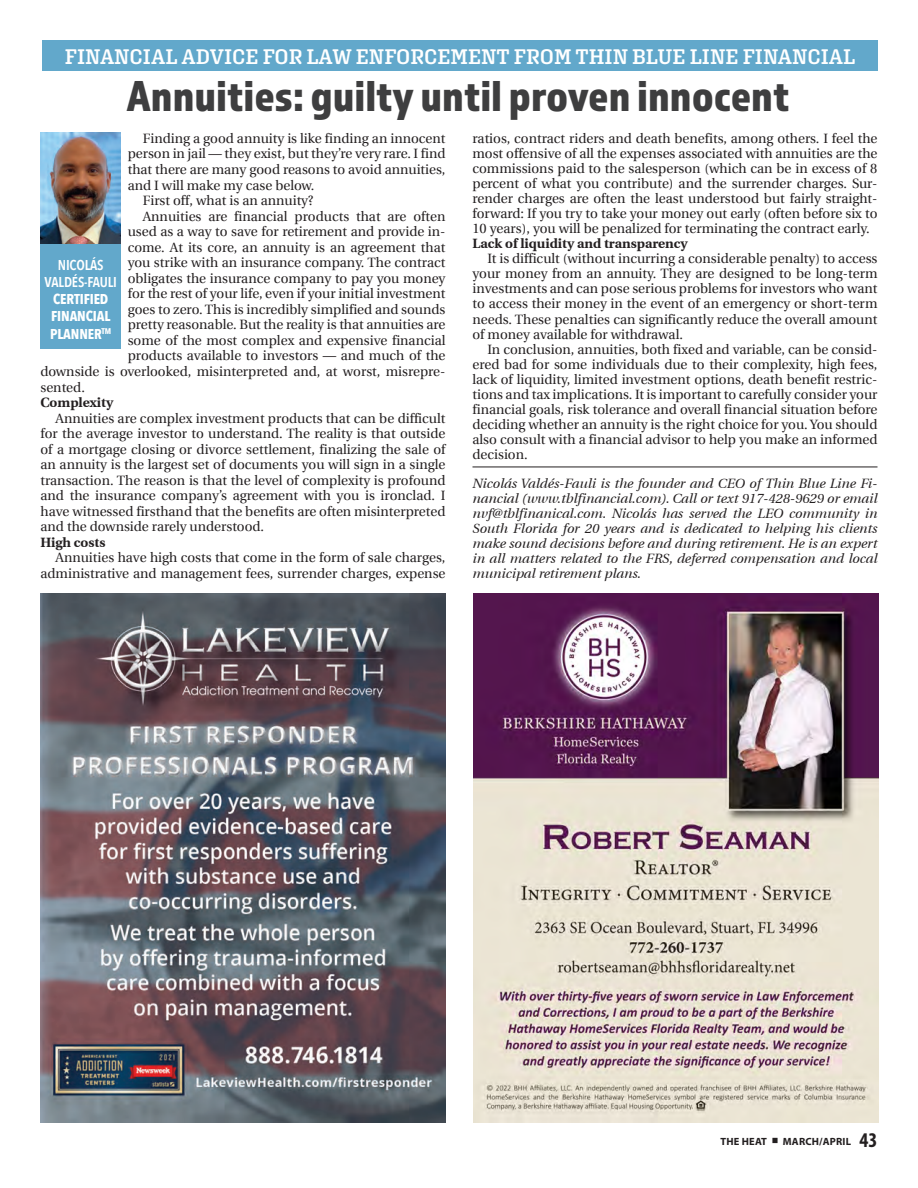
<style>
.page{position:relative;width:918px;height:1188px;background:#fff}
.page>*{position:absolute;margin:0;border:0;box-sizing:border-box;transform-origin:0 0}
.t1{font:45px "Almaq Refined";color:#3e3e3f}
.t2{font:600 21px "Aglet Slab";color:#fff}
.t3{font:700 14.25px/17.2px "Avenir Next Condensed";letter-spacing:-.01em;color:#fff}
.t4{font:600 14.25px/17.2px "Avenir Next Condensed";letter-spacing:-.01em;color:#fff;text-align:center}
.t5{font:13.5px/15px "Utopia";color:#231f20;text-align:justify}
.t6{font:italic 13.5px/15px "Utopia";color:#231f20;text-align:justify}
.t7{font:700 13.5px "Utopia";color:#231f20}
.t8{font:700 10.5px "Myriad Pro";letter-spacing:.02em;color:#231f20}
.s1{font-family:"Minion Pro";font-weight:400;font-size:18px}
.s2{font-stretch:condensed;font-size:21px}
</style>
<div class="page">
<hr style="left:472px;top:467px;width:406px;height:1px;background:#231f20">
<img style="left:40px;top:133px;width:81px;height:112px">
<div style="left:40px;top:245px;width:81px;height:104px;background:#62a8cb"></div>
<div style="left:42px;top:40px;width:836px;height:31px;background:#62a8cb"></div>
<img style="left:40px;top:594px;width:405px;height:529px">
<img style="left:473px;top:594px;width:405px;height:529px">
<h2 class="t2" style="left:65px;top:43px;width:792px">FINANCIAL ADVICE FOR LAW ENFORCEMENT FROM THIN BLUE LINE FINANCIAL</h2>
<h1 class="t1" style="left:126px;top:69px;width:664px">Annuities: guilty until proven innocent</h1>
<p class="t5" style="left:143px;top:131px;width:304px">Finding a good annuity is like finding an innocent</p>
<p class="t5" style="left:128px;top:147px;width:319px">person in jail — they exist, but they’re very rare. I find</p>
<p class="t5" style="left:128px;top:162px;width:319px">that there are many good reasons to avoid annuities,</p>
<p class="t5" style="left:128px;top:178px;width:188px">and I will make my case below.</p>
<p class="t5" style="left:143px;top:193px;width:172px">First off, what is an annuity?</p>
<p class="t5" style="left:143px;top:209px;width:304px">Annuities are financial products that are often</p>
<p class="t5" style="left:128px;top:224px;width:319px">used as a way to save for retirement and provide in-</p>
<p class="t5" style="left:128px;top:240px;width:319px">come. At its core, an annuity is an agreement that</p>
<p class="t5" style="left:128px;top:255px;width:319px">you strike with an insurance company. The contract</p>
<p class="t5" style="left:128px;top:271px;width:319px">obligates the insurance company to pay you money</p>
<p class="t5" style="left:128px;top:286px;width:319px">for the rest of your life, even if your initial investment</p>
<p class="t5" style="left:128px;top:302px;width:319px">goes to zero. This is incredibly simplified and sounds</p>
<p class="t5" style="left:128px;top:318px;width:319px">pretty reasonable. But the reality is that annuities are</p>
<p class="t5" style="left:128px;top:333px;width:319px">some of the most complex and expensive financial</p>
<p class="t5" style="left:128px;top:349px;width:319px">products available to investors — and much of the</p>
<p class="t5" style="left:40px;top:364px;width:406px">downside is overlooked, misinterpreted and, at worst, misrepre-</p>
<p class="t5" style="left:40px;top:380px;width:46px">sented.</p>
<p class="t7" style="left:40px;top:395px;width:74px">Complexity</p>
<p class="t5" style="left:40px;top:410px;width:407px;line-height:15.6px;text-indent:15px">Annuities are complex investment products that can be difficult for the average investor to understand. The reality is that outside of a mortgage closing or divorce settlement, finalizing the sale of an annuity is the largest set of documents you will sign in a single transaction. The reason is that the level of complexity is profound and the insurance company’s agreement with you is ironclad. I have witnessed firsthand that the benefits are often misinterpreted and the downside rarely understood.</p>
<p class="t7" style="left:40px;top:535px;width:67px">High costs</p>
<p class="t5" style="left:40px;top:550px;width:407px;line-height:15.6px;text-align:right">Annuities have high costs that come in the form of sale charges, administrative and management fees, surrender charges, expense</p>
<p class="t5" style="left:472px;top:131px;width:407px">ratios, contract riders and death benefits, among others. I feel the most offensive of all the expenses associated with annuities are the commissions paid to the salesperson (which can be in excess of 8 percent of what you contribute) and the surrender charges. Sur&shy;render charges are often the least understood but fairly straight&shy;forward: If you try to take your money out early (often before six to 10 years), you will be penalized for terminating the contract early.</p>
<p class="t7" style="left:472px;top:236px;width:217px">Lack of liquidity and transparency</p>
<p class="t5" style="left:472px;top:251px;width:407px;text-indent:15px">It is difficult (without incurring a considerable penalty) to access your money from an annuity. They are designed to be long-term investments and can pose serious problems for investors who want to access their money in the event of an emergency or short-term needs. These penalties can significantly reduce the overall amount of money available for withdrawal.</p>
<p class="t5" style="left:472px;top:342px;width:407px;text-indent:15px">In conclusion, annuities, both fixed and variable, can be consid&shy;ered bad for some individuals due to their complexity, high fees, lack of liquidity, limited investment options, death benefit restric&shy;tions and tax implications. It is important to carefully consider your financial goals, risk tolerance and overall financial situation before deciding whether an annuity is the right choice for you. You should also consult with a financial advisor to help you make an informed decision.</p>
<p class="t6" style="left:472px;top:476px;width:407px">Nicolás Valdés-Fauli is the founder and CEO of Thin Blue Line Fi&shy;nancial (www.tblfinancial.com). Call or text 917-428-9629 or email nvf@tblfinanical.com. Nicolás has served the LEO community in South Florida for 20 years and is dedicated to helping his clients make sound decisions before and during retirement. He is an expert in all matters related to the FRS, deferred compensation and local municipal retirement plans.</p>
<p class="t4" style="left:45px;top:256px;width:74px">NICOLÁS<br>VALDÉS-FAULI</p>
<p class="t3" style="left:50px;top:290px;width:63px">CERTIFIED<br>FINANCIAL<br>PLANNER<sup>TM</sup></p>
<p class="t8" style="left:721px;top:1135px;width:158px">THE HEAT <span class="s1">■</span> MARCH/APRIL <span class="s2">43</span></p>
</div>
